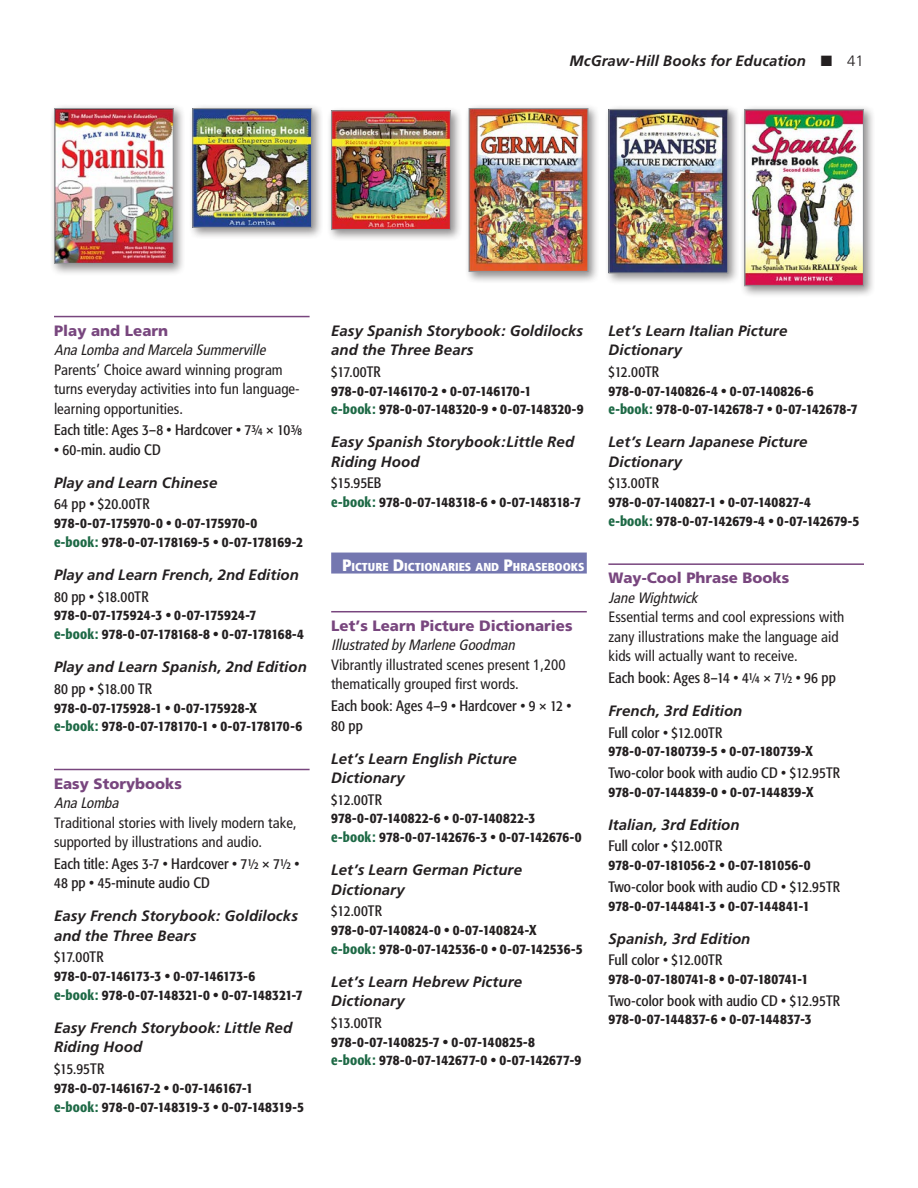
<style>
.page{position:relative;width:918px;height:1188px;background:#fff}
.page>*{position:absolute;margin:0;border:0;box-sizing:border-box;transform-origin:0 0}
.t1{font:italic 700 15px/19.5px "Frutiger";letter-spacing:.005em;color:#231f20}
.t2{font:condensed 15px/19.5px "Formata";letter-spacing:.005em;color:#231f20}
.t3{font:condensed 15px/19.5px "Frutiger";color:#231f20}
.t4{font:italic condensed 15px "Frutiger";color:#231f20}
.t5{font:900 15px "Frutiger";color:#78467e}
.t6{font:500 condensed 14.25px/18.8px "Formata";letter-spacing:.01em;color:#231f20}
.t7{font:900 condensed 11.55px "Frutiger";color:#fff}
.s1{font-weight:300;font-style:normal}
.s2{font-family:"Formata Condensed Expert";font-stretch:normal}
.s3{color:#1d6945}
.s4{font-size:16.5px}
</style>
<div class="page">
<hr style="left:54px;top:316px;width:256px;height:1px;background:#78467e">
<hr style="left:54px;top:769px;width:256px;height:1px;background:#78467e">
<div style="left:331px;top:553px;width:256px;height:21px;background:#7477b0"></div>
<hr style="left:331px;top:611px;width:256px;height:1px;background:#78467e">
<hr style="left:608px;top:563px;width:256px;height:2px;background:#78467e">
<div style="left:50px;top:104px;width:136px;height:172px;background:#231f20;opacity:.5"></div>
<img style="left:56px;top:110px;width:116px;height:152px">
<div style="left:54px;top:108px;width:120px;height:156px;border:1px solid #939598"></div>
<div style="left:188px;top:104px;width:136px;height:136px;background:#231f20;opacity:.5"></div>
<img style="left:194px;top:110px;width:116px;height:116px">
<div style="left:192px;top:108px;width:120px;height:120px;border:1px solid #939598"></div>
<div style="left:464px;top:104px;width:136px;height:180px;background:#231f20;opacity:.5"></div>
<img style="left:471px;top:110px;width:115px;height:160px">
<div style="left:469px;top:108px;width:119px;height:164px;border:1px solid #939598"></div>
<div style="left:327px;top:106px;width:136px;height:136px;background:#231f20;opacity:.5"></div>
<img style="left:333px;top:112px;width:116px;height:116px">
<div style="left:331px;top:110px;width:120px;height:120px;border:1px solid #939598"></div>
<div style="left:604px;top:105px;width:136px;height:180px;background:#231f20;opacity:.5"></div>
<img style="left:610px;top:111px;width:116px;height:161px">
<div style="left:608px;top:109px;width:120px;height:165px;border:1px solid #939598"></div>
<div style="left:740px;top:105px;width:136px;height:193px;background:#231f20;opacity:.5"></div>
<img style="left:746px;top:111px;width:116px;height:173px">
<div style="left:744px;top:109px;width:120px;height:177px;border:1px solid #939598"></div>
<p class="t1" style="left:570px;top:51px;width:296px">McGraw-Hill Books for Education ■ <span class="s1">41</span></p>
<p class="t5" style="left:54px;top:321px;width:116px">Play and Learn</p>
<p class="t4" style="left:54px;top:341px;width:213px">Ana Lomba and Marcela Summerville</p>
<p class="t3" style="left:54px;top:360px;width:247px">Parents’ Choice award winning program turns everyday activities into fun language&shy;learning opportunities.</p>
<p class="t2" style="left:54px;top:420px;width:249px">Each title: Ages 3–8 • Hardcover • 7¾ × 10<span class="s2">K</span></p>
<p class="t2" style="left:54px;top:440px;width:108px">• 60-min. audio CD</p>
<p class="t1" style="left:54px;top:473px;width:165px">Play and Learn Chinese</p>
<p class="t2" style="left:54px;top:495px;width:97px">64 pp • $20.00TR</p>
<p class="t6" style="left:54px;top:514px;width:250px">978-0-07-175970-0 • 0-07-175970-0 <span class="s3">e-book:</span> 978-0-07-178169-5 • 0-07-178169-2</p>
<p class="t1" style="left:54px;top:565px;width:246px">Play and Learn French, 2nd Edition</p>
<p class="t2" style="left:54px;top:587px;width:96px">80 pp • $18.00TR</p>
<p class="t6" style="left:54px;top:606px;width:252px">978-0-07-175924-3 • 0-07-175924-7 <span class="s3">e-book:</span> 978-0-07-178168-8 • 0-07-178168-4</p>
<p class="t1" style="left:54px;top:657px;width:254px">Play and Learn Spanish, 2nd Edition</p>
<p class="t2" style="left:54px;top:679px;width:100px">80 pp • $18.00 TR</p>
<p class="t6" style="left:54px;top:698px;width:250px">978-0-07-175928-1 • 0-07-175928-X <span class="s3">e-book:</span> 978-0-07-178170-1 • 0-07-178170-6</p>
<p class="t5" style="left:54px;top:774px;width:129px">Easy Storybooks</p>
<p class="t4" style="left:54px;top:794px;width:66px">Ana Lomba</p>
<p class="t3" style="left:54px;top:813px;width:244px">Traditional stories with lively modern take, supported by illustrations and audio.</p>
<p class="t2" style="left:54px;top:854px;width:247px">Each title: Ages 3-7 • Hardcover • 7½ × 7½ •<br>48 pp • 45-minute audio CD</p>
<p class="t1" style="left:54px;top:906px;width:246px">Easy French Storybook: Goldilocks and the Three Bears</p>
<p class="t2" style="left:54px;top:948px;width:51px">$17.00TR</p>
<p class="t6" style="left:54px;top:967px;width:250px">978-0-07-146173-3 • 0-07-146173-6 <span class="s3">e-book:</span> 978-0-07-148321-0 • 0-07-148321-7</p>
<p class="t1" style="left:54px;top:1018px;width:240px">Easy French Storybook: Little Red<br>Riding Hood</p>
<p class="t2" style="left:54px;top:1059px;width:52px">$15.95TR</p>
<p class="t6" style="left:54px;top:1078px;width:251px">978-0-07-146167-2 • 0-07-146167-1<br><span class="s3">e-book:</span> 978-0-07-148319-3 • 0-07-148319-5</p>
<p class="t1" style="left:331px;top:321px;width:254px">Easy Spanish Storybook: Goldilocks and the Three Bears</p>
<p class="t2" style="left:331px;top:362px;width:51px">$17.00TR</p>
<p class="t6" style="left:331px;top:381px;width:254px">978-0-07-146170-2 • 0-07-146170-1<br><span class="s3">e-book:</span> 978-0-07-148320-9 • 0-07-148320-9</p>
<p class="t1" style="left:331px;top:432px;width:245px">Easy Spanish Storybook:Little Red<br>Riding Hood</p>
<p class="t2" style="left:331px;top:474px;width:52px">$15.95EB</p>
<p class="t6" style="left:331px;top:493px;width:251px"><span class="s3">e-book:</span> 978-0-07-148318-6 • 0-07-148318-7</p>
<p class="t7" style="left:342px;top:559px;width:244px"><span class="s4">P</span>ICTURE <span class="s4">D</span>ICTIONARIES AND <span class="s4">P</span>HRASEBOOKS</p>
<p class="t5" style="left:331px;top:617px;width:243px">Let’s Learn Picture Dictionaries</p>
<p class="t4" style="left:331px;top:636px;width:185px">Illustrated by Marlene Goodman</p>
<p class="t3" style="left:331px;top:655px;width:236px">Vibrantly illustrated scenes present 1,200 thematically grouped first words.</p>
<p class="t2" style="left:331px;top:696px;width:242px">Each book: Ages 4–9 • Hardcover • 9 × 12 •<br>80 pp</p>
<p class="t1" style="left:331px;top:748px;width:187px">Let’s Learn English Picture<br>Dictionary</p>
<p class="t2" style="left:331px;top:790px;width:52px">$12.00TR</p>
<p class="t6" style="left:331px;top:809px;width:252px">978-0-07-140822-6 • 0-07-140822-3 <span class="s3">e-book:</span> 978-0-07-142676-3 • 0-07-142676-0</p>
<p class="t1" style="left:331px;top:860px;width:192px">Let’s Learn German Picture<br>Dictionary</p>
<p class="t2" style="left:331px;top:901px;width:52px">$12.00TR</p>
<p class="t6" style="left:331px;top:921px;width:253px">978-0-07-140824-0 • 0-07-140824-X <span class="s3">e-book:</span> 978-0-07-142536-0 • 0-07-142536-5</p>
<p class="t1" style="left:331px;top:972px;width:192px">Let’s Learn Hebrew Picture<br>Dictionary</p>
<p class="t2" style="left:331px;top:1013px;width:52px">$13.00TR</p>
<p class="t6" style="left:331px;top:1032px;width:252px">978-0-07-140825-7 • 0-07-140825-8 <span class="s3">e-book:</span> 978-0-07-142677-0 • 0-07-142677-9</p>
<p class="t1" style="left:608px;top:321px;width:181px">Let’s Learn Italian Picture<br>Dictionary</p>
<p class="t2" style="left:608px;top:362px;width:52px">$12.00TR</p>
<p class="t6" style="left:608px;top:381px;width:251px">978-0-07-140826-4 • 0-07-140826-6 <span class="s3">e-book:</span> 978-0-07-142678-7 • 0-07-142678-7</p>
<p class="t1" style="left:608px;top:432px;width:201px">Let’s Learn Japanese Picture<br>Dictionary</p>
<p class="t2" style="left:608px;top:474px;width:52px">$13.00TR</p>
<p class="t6" style="left:608px;top:493px;width:253px">978-0-07-140827-1 • 0-07-140827-4<br><span class="s3">e-book:</span> 978-0-07-142679-4 • 0-07-142679-5</p>
<p class="t5" style="left:608px;top:569px;width:182px">Way-Cool Phrase Books</p>
<p class="t4" style="left:608px;top:589px;width:91px">Jane Wightwick</p>
<p class="t3" style="left:608px;top:607px;width:237px">Essential terms and cool expressions with zany illustrations make the language aid kids will actually want to receive.</p>
<p class="t2" style="left:608px;top:668px;width:229px">Each book: Ages 8–14 • 4¼ × 7½ • 96 pp</p>
<p class="t1" style="left:608px;top:701px;width:136px">French, 3rd Edition</p>
<p class="t2" style="left:608px;top:723px;width:115px">Full color • $12.00TR</p>
<p class="t6" style="left:608px;top:742px;width:206px">978-0-07-180739-5 • 0-07-180739-X</p>
<p class="t2" style="left:608px;top:763px;width:233px">Two-color book with audio CD • $12.95TR</p>
<p class="t6" style="left:608px;top:782px;width:207px">978-0-07-144839-0 • 0-07-144839-X</p>
<p class="t1" style="left:608px;top:815px;width:133px">Italian, 3rd Edition</p>
<p class="t2" style="left:608px;top:837px;width:115px">Full color • $12.00TR</p>
<p class="t6" style="left:608px;top:856px;width:204px">978-0-07-181056-2 • 0-07-181056-0</p>
<p class="t2" style="left:608px;top:877px;width:233px">Two-color book with audio CD • $12.95TR</p>
<p class="t6" style="left:608px;top:896px;width:203px">978-0-07-144841-3 • 0-07-144841-1</p>
<p class="t1" style="left:608px;top:928px;width:144px">Spanish, 3rd Edition</p>
<p class="t2" style="left:608px;top:950px;width:115px">Full color • $12.00TR</p>
<p class="t6" style="left:608px;top:970px;width:202px">978-0-07-180741-8 • 0-07-180741-1</p>
<p class="t2" style="left:608px;top:991px;width:233px">Two-color book with audio CD • $12.95TR</p>
<p class="t6" style="left:608px;top:1010px;width:205px">978-0-07-144837-6 • 0-07-144837-3</p>
</div>
